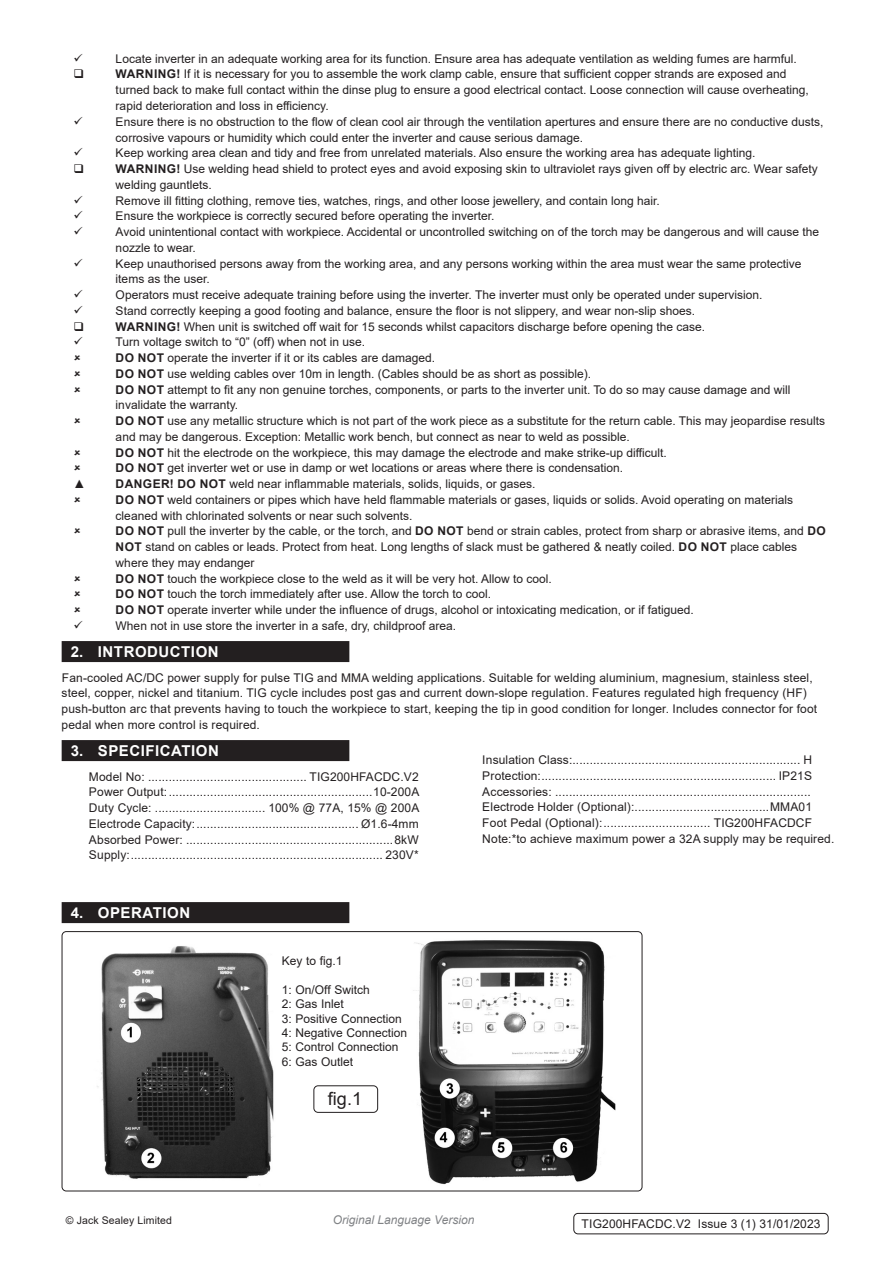
<style>
.page{position:relative;width:893px;height:1263px;background:#fff}
.page>*{position:absolute;margin:0;border:0;box-sizing:border-box;transform-origin:0 0}
.t1{font:18px "Arial";color:#231f20}
.t2{font:700 15px "Arial";letter-spacing:.035em;color:#fff}
.Body{font:12px/15.8px "Arial";color:#231f20}
.Specifications__Tabb{font:12px "Arial";letter-spacing:.01em;color:#231f20}
.Body__Footer{font:12px "Arial";letter-spacing:.01em;color:#231f20}
.t3{font:italic 12px "Arial";color:#808285}
.Body__Justified__7pt{font:10.5px "Arial";letter-spacing:.01em;color:#231f20}
.s1{font-weight:700}
</style>
<div class="page">
<div style="left:62px;top:641px;width:287px;height:21px;background:#231f20"></div>
<div style="left:62px;top:740px;width:287px;height:21px;background:#231f20"></div>
<div style="left:62px;top:902px;width:287px;height:21px;background:#231f20"></div>
<img style="left:62px;top:931px;width:554px;height:260px">
<div style="left:62px;top:931px;width:580px;height:260px;border:1px solid #231f20;border-radius:4px"></div>
<div style="left:314px;top:1086px;width:64px;height:26px;background:#fff;border-radius:4px"></div>
<div style="left:313px;top:1085px;width:65px;height:28px;border:1px solid #231f20;border-radius:4px"></div>
<div style="left:573px;top:1213px;width:255px;height:21px;border:1px solid #231f20;border-radius:4px"></div>
<p class="Body" style="left:116px;top:51px;width:682px">Locate inverter in an adequate working area for its function. Ensure area has adequate ventilation as welding fumes are harmful.</p>
<p class="Body" style="left:116px;top:66px;width:695px"><span class="s1">WARNING!</span> If it is necessary for you to assemble the work clamp cable, ensure that sufficient copper strands are exposed and turned back to make full contact within the dinse plug to ensure a good electrical contact. Loose connection will cause overheating, rapid deterioration and loss in efficiency.</p>
<p class="Body" style="left:116px;top:114px;width:709px">Ensure there is no obstruction to the flow of clean cool air through the ventilation apertures and ensure there are no conductive dusts, corrosive vapours or humidity which could enter the inverter and cause serious damage.</p>
<p class="Body" style="left:116px;top:145px;width:641px">Keep working area clean and tidy and free from unrelated materials. Also ensure the working area has adequate lighting.</p>
<p class="Body" style="left:116px;top:161px;width:703px"><span class="s1">WARNING!</span> Use welding head shield to protect eyes and avoid exposing skin to ultraviolet rays given off by electric arc. Wear safety welding gauntlets.</p>
<p class="Body" style="left:116px;top:192px;width:546px">Remove ill fitting clothing, remove ties, watches, rings, and other loose jewellery, and contain long hair.</p>
<p class="Body" style="left:116px;top:208px;width:380px">Ensure the workpiece is correctly secured before operating the inverter.</p>
<p class="Body" style="left:116px;top:224px;width:705px">Avoid unintentional contact with workpiece. Accidental or uncontrolled switching on of the torch may be dangerous and will cause the nozzle to wear.</p>
<p class="Body" style="left:116px;top:255px;width:687px">Keep unauthorised persons away from the working area, and any persons working within the area must wear the same protective items as the user.</p>
<p class="Body" style="left:116px;top:287px;width:648px">Operators must receive adequate training before using the inverter. The inverter must only be operated under supervision.</p>
<p class="Body" style="left:116px;top:303px;width:581px">Stand correctly keeping a good footing and balance, ensure the floor is not slippery, and wear non-slip shoes.</p>
<p class="Body" style="left:116px;top:318px;width:591px"><span class="s1">WARNING!</span> When unit is switched off wait for 15 seconds whilst capacitors discharge before opening the case.</p>
<p class="Body" style="left:116px;top:334px;width:251px">Turn voltage switch to “0” (off) when not in use.</p>
<p class="Body" style="left:116px;top:350px;width:321px"><span class="s1">DO NOT</span> operate the inverter if it or its cables are damaged.</p>
<p class="Body" style="left:116px;top:366px;width:477px"><span class="s1">DO NOT</span> use welding cables over 10m in length. (Cables should be as short as possible).</p>
<p class="Body" style="left:116px;top:381px;width:676px"><span class="s1">DO NOT</span> attempt to fit any non genuine torches, components, or parts to the inverter unit. To do so may cause damage and will invalidate the warranty.</p>
<p class="Body" style="left:116px;top:413px;width:711px"><span class="s1">DO NOT</span> use any metallic structure which is not part of the work piece as a substitute for the return cable. This may jeopardise results and may be dangerous. Exception: Metallic work bench, but connect as near to weld as possible.</p>
<p class="Body" style="left:116px;top:444px;width:553px"><span class="s1">DO NOT</span> hit the electrode on the workpiece, this may damage the electrode and make strike-up difficult.</p>
<p class="Body" style="left:116px;top:460px;width:509px"><span class="s1">DO NOT</span> get inverter wet or use in damp or wet locations or areas where there is condensation.</p>
<p class="Body" style="left:74px;top:476px;width:13px">▲</p>
<p class="Body" style="left:116px;top:476px;width:421px"><span class="s1">DANGER! DO NOT</span> weld near inflammable materials, solids, liquids, or gases.</p>
<p class="Body" style="left:116px;top:492px;width:679px"><span class="s1">DO NOT</span> weld containers or pipes which have held flammable materials or gases, liquids or solids. Avoid operating on materials cleaned with chlorinated solvents or near such solvents.</p>
<p class="Body" style="left:116px;top:523px;width:712px"><span class="s1">DO NOT</span> pull the inverter by the cable, or the torch, and <span class="s1">DO NOT</span> bend or strain cables, protect from sharp or abrasive items, and <span class="s1">DO<br>NOT</span> stand on cables or leads. Protect from heat. Long lengths of slack must be gathered &amp; neatly coiled. <span class="s1">DO NOT</span> place cables where they may endanger</p>
<p class="Body" style="left:116px;top:570px;width:438px"><span class="s1">DO NOT</span> touch the workpiece close to the weld as it will be very hot. Allow to cool.</p>
<p class="Body" style="left:116px;top:586px;width:377px"><span class="s1">DO NOT</span> touch the torch immediately after use. Allow the torch to cool.</p>
<p class="Body" style="left:116px;top:602px;width:580px"><span class="s1">DO NOT</span> operate inverter while under the influence of drugs, alcohol or intoxicating medication, or if fatigued.</p>
<p class="Body" style="left:116px;top:618px;width:342px">When not in use store the inverter in a safe, dry, childproof area.</p>
<p class="t2" style="left:71px;top:641px;width:149px">2. INTRODUCTION</p>
<p class="Body" style="left:62px;top:669px;width:757px">Fan-cooled AC/DC power supply for pulse TIG and MMA welding applications. Suitable for welding aluminium, magnesium, stainless steel, steel, copper, nickel and titanium. TIG cycle includes post gas and current down-slope regulation. Features regulated high frequency (HF) push-button arc that prevents having to touch the workpiece to start, keeping the tip in good condition for longer. Includes connector for foot pedal when more control is required.</p>
<p class="t2" style="left:71px;top:740px;width:150px">3. SPECIFICATION</p>
<p class="Specifications__Tabb" style="left:89px;top:768px;width:331px">Model No: .............................................. TIG200HFACDC.V2</p>
<p class="Specifications__Tabb" style="left:89px;top:784px;width:332px">Power Output:...........................................................10-200A</p>
<p class="Specifications__Tabb" style="left:89px;top:800px;width:332px">Duty Cycle: ................................ 100% @ 77A, 15% @ 200A</p>
<p class="Specifications__Tabb" style="left:89px;top:815px;width:331px">Electrode Capacity:............................................... Ø1.6-4mm</p>
<p class="Specifications__Tabb" style="left:89px;top:831px;width:331px">Absorbed Power: ............................................................8kW</p>
<p class="Specifications__Tabb" style="left:89px;top:847px;width:331px">Supply:......................................................................... 230V*</p>
<p class="Specifications__Tabb" style="left:482px;top:752px;width:331px">Insulation Class:.................................................................. H</p>
<p class="Specifications__Tabb" style="left:482px;top:767px;width:331px">Protection:.................................................................... IP21S</p>
<p class="Specifications__Tabb" style="left:482px;top:783px;width:330px">Accessories: ..........................................................................</p>
<p class="Specifications__Tabb" style="left:482px;top:799px;width:331px">Electrode Holder (Optional):.......................................MMA01</p>
<p class="Specifications__Tabb" style="left:482px;top:815px;width:331px">Foot Pedal (Optional):............................... TIG200HFACDCF</p>
<p class="Specifications__Tabb" style="left:482px;top:830px;width:354px">Note:*to achieve maximum power a 32A supply may be required.</p>
<p class="t2" style="left:71px;top:902px;width:121px">4. OPERATION</p>
<p class="Body" style="left:282px;top:953px;width:62px">Key to fig.1</p>
<p class="Body" style="left:282px;top:982px;width:89px">1: On/Off Switch</p>
<p class="Body" style="left:282px;top:996px;width:64px">2: Gas Inlet</p>
<p class="Body" style="left:282px;top:1010px;width:122px">3: Positive Connection</p>
<p class="Body" style="left:282px;top:1025px;width:127px">4: Negative Connection</p>
<p class="Body" style="left:282px;top:1039px;width:118px">5: Control Connection</p>
<p class="Body" style="left:282px;top:1054px;width:73px">6: Gas Outlet</p>
<p class="t1" style="left:328px;top:1086px;width:36px">fig.1</p>
<p class="Body__Justified__7pt" style="left:66px;top:1213px;width:108px">© Jack Sealey Limited</p>
<p class="t3" style="left:333px;top:1212px;width:143px">Original Language Version</p>
<p class="Body__Footer" style="left:582px;top:1216px;width:240px">TIG200HFACDC.V2 Issue 3 (1) 31/01/2023</p>
</div>
